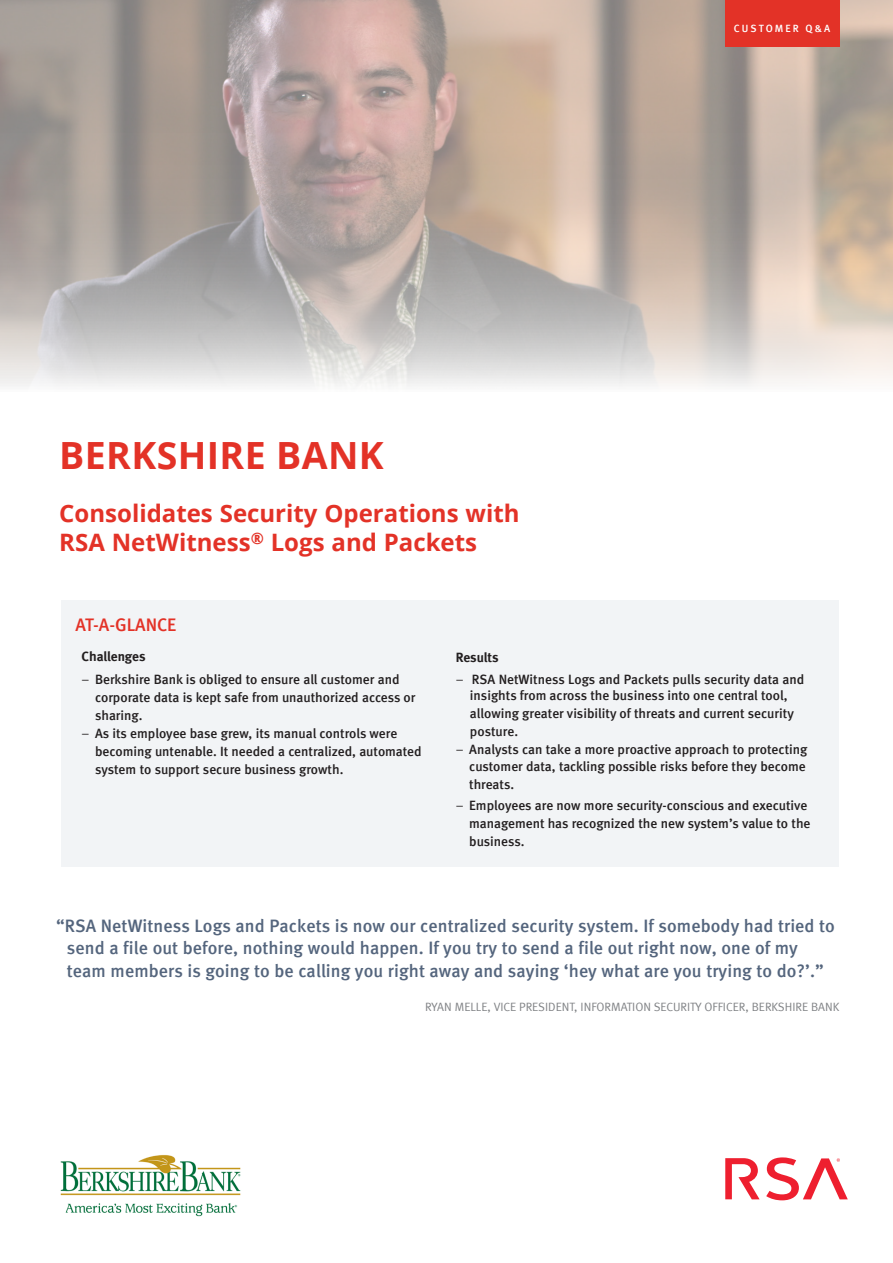
<style>
.page{position:relative;width:893px;height:1263px;background:#fff}
.page>*{position:absolute;margin:0;border:0;box-sizing:border-box;transform-origin:0 0}
.Sub_Title{font:700 37.5px "Open Sans";letter-spacing:.01em;color:#e33227}
.Sub_Title-2{font:700 24px/28.8px "Open Sans";color:#e33227}
.At_a_Glance{font:18.15px "Meta Medium LF";color:#e33227}
.t1{font:18px/21.8px "Meta Medium LF";letter-spacing:.005em;color:#54657d}
.t2{font:13.5px/18px "Meta Medium LF";color:#231f20}
.Sidebar_Bold_A{font:700 13.5px "Meta";letter-spacing:-.005em;color:#231f20}
.Quote_Credit{font:12px "Meta Normal LF";color:#808285}
.t3{font:10.5px "Meta Medium LF";letter-spacing:.2em;color:#fff}
.s1{font-family:"Meta Normal LF"}
</style>
<div class="page">
<svg style="left:725px;top:1157px;width:123px;height:43px"></svg>
<img style="left:0;top:0;width:893px;height:386px">
<div style="left:725px;top:0;width:114px;height:46px;background:#e33227"></div>
<div style="left:62px;top:600px;width:777px;height:267px;background:#f2f4f6"></div>
<img style="left:60px;top:1155px;width:181px;height:62px">
<p class="Sub_Title" style="left:59px;top:429px;width:326px">BERKSHIRE BANK</p>
<p class="Sub_Title-2" style="left:59px;top:499px;width:462px">Consolidates Security Operations with<br>RSA NetWitness<sup>®</sup> Logs and Packets</p>
<p class="t3" style="left:734px;top:23px;width:98px">CUSTOMER Q&amp;A</p>
<p class="At_a_Glance" style="left:76px;top:614px;width:102px">AT-A-GLANCE</p>
<p class="Sidebar_Bold_A" style="left:82px;top:649px;width:65px">Challenges</p>
<p class="t2" style="left:95px;top:670px;width:322px;text-indent:-14px"><span class="s1">–</span> Berkshire Bank is obliged to ensure all customer and corporate data is kept safe from unauthorized access or sharing.</p>
<p class="t2" style="left:95px;top:724px;width:328px;text-indent:-14px"><span class="s1">–</span> As its employee base grew, its manual controls were becoming untenable. It needed a centralized, automated system to support secure business growth.</p>
<p class="Sidebar_Bold_A" style="left:456px;top:649px;width:44px">Results</p>
<p class="t2" style="left:456px;top:670px;width:350px"><span class="s1">–</span> RSA NetWitness Logs and Packets pulls security data and</p>
<p class="t2" style="left:470px;top:686px;width:325px">insights from across the business into one central tool, allowing greater visibility of threats and current security posture.</p>
<p class="t2" style="left:469px;top:741px;width:340px;line-height:17.4px;text-indent:-14px"><span class="s1">–</span> Analysts can take a more proactive approach to protecting customer data, tackling possible risks before they become threats.</p>
<p class="t2" style="left:469px;top:796px;width:343px;text-indent:-14px"><span class="s1">–</span> Employees are now more security-conscious and executive management has recognized the new system’s value to the business.</p>
<p class="t1" style="left:67px;top:914px;width:770px;text-indent:-11px">“RSA NetWitness Logs and Packets is now our centralized security system. If somebody had tried to send a file out before, nothing would happen. If you try to send a file out right now, one of my</p>
<p class="t1" style="left:67px;top:960px;width:758px">team members is going to be calling you right away and saying ‘hey what are you trying to do?’.”</p>
<p class="Quote_Credit" style="left:425px;top:1000px;width:416px">RYAN MELLE, VICE PRESIDENT, INFORMATION SECURITY OFFICER, BERKSHIRE BANK</p>
</div>
